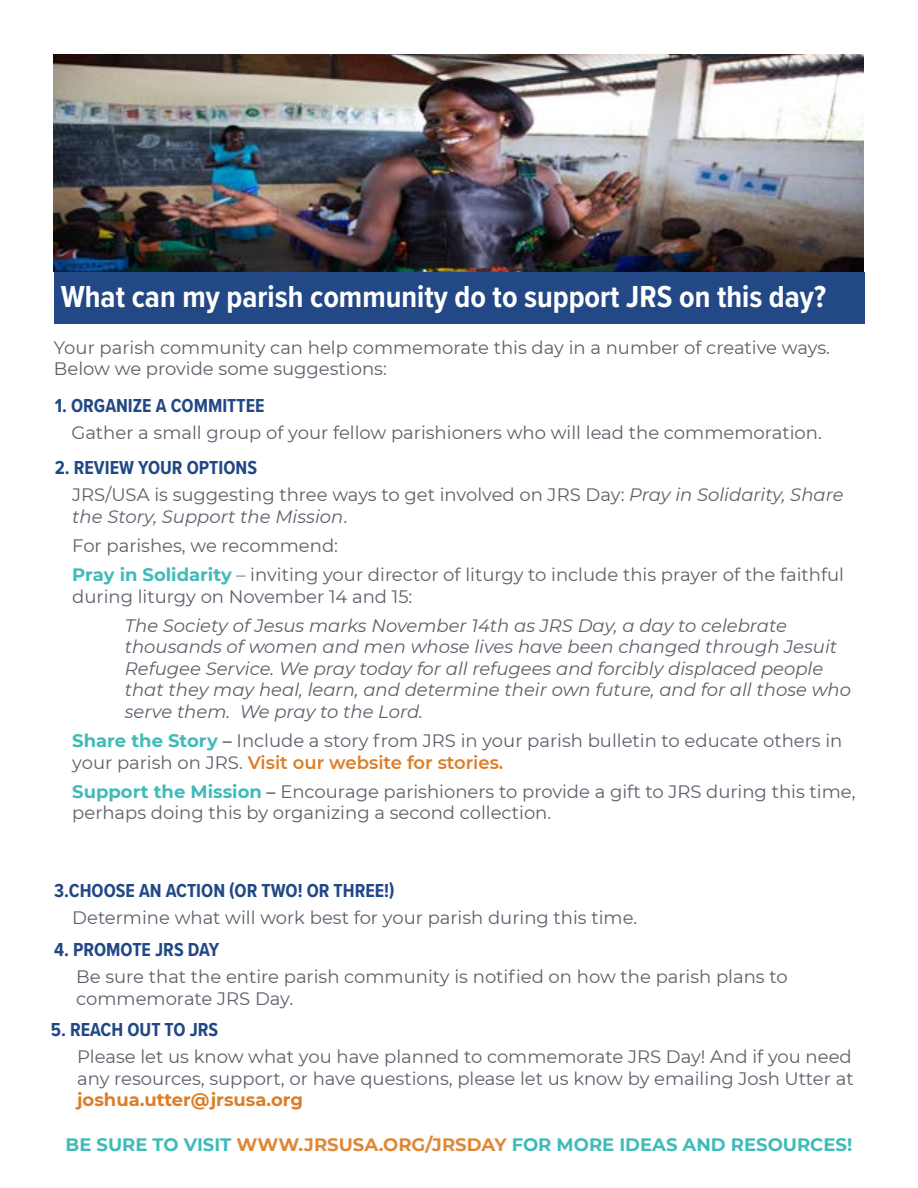
<style>
.page{position:relative;width:918px;height:1188px;background:#fff}
.page>*{position:absolute;margin:0;border:0;box-sizing:border-box;transform-origin:0 0}
.t1{font:700 31.5px "Proxima Nova Cond";color:#fff}
.t2{font:700 19.5px "Proxima Nova Cond";color:#214885}
.t3{font:18px/21.6px "Montserrat";color:#5b616b}
.t4{font:italic 18px/21.6px "Montserrat";color:#5b616b}
.t5{font:700 18px "Montserrat";color:#3fbbb8}
.t6{font:700 18px "Montserrat";color:#db7e27}
.s1{font-style:italic}
.s2{font-weight:700;color:#3fbbb8}
.s3{color:#000}
.s4{font-weight:600;color:#db7e27}
.s5{color:#de8837}
</style>
<div class="page">
<div style="left:54px;top:272px;width:810px;height:51px;background:#224986"></div>
<img style="left:54px;top:54px;width:809px;height:218px">
<h1 class="t1" style="left:61px;top:273px;width:767px">What can my parish community do to support JRS on this day?</h1>
<p class="t3" style="left:54px;top:336px;width:778px">Your parish community can help commemorate this day in a number of creative ways.<br>Below we provide some suggestions:</p>
<p class="t2" style="left:55px;top:392px;width:211px">1. ORGANIZE A COMMITTEE</p>
<p class="t3" style="left:71px;top:421px;width:752px">Gather a small group of your fellow parishioners who will lead the commemoration.</p>
<p class="t2" style="left:55px;top:453px;width:204px">2. REVIEW YOUR OPTIONS</p>
<p class="t3" style="left:72px;top:483px;width:773px">JRS/USA is suggesting three ways to get involved on JRS Day: <span class="s1">Pray in Solidarity, Share the Story, Support the Mission</span>.</p>
<p class="t3" style="left:72px;top:530px;width:773px;line-height:29.1px">For parishes, we recommend:<br><span class="s2">Pray in Solidarity</span> – inviting your director of liturgy to include this prayer of the faithful</p>
<p class="t3" style="left:72px;top:585px;width:342px">during liturgy on November 14 and 15:</p>
<p class="t4" style="left:125px;top:614px;width:728px">The Society of Jesus marks November 14th as JRS Day, a day to celebrate thousands of women and men whose lives have been changed through Jesuit Refugee Service. We pray today for all refugees and forcibly displaced people that they may heal, learn, and determine their own future, and for all those who serve them. We pray to the Lord.</p>
<p class="t3" style="left:72px;top:729px;width:772px"><span class="s2">Share the Story</span> <span class="s3">–</span> Include a story from JRS in your parish bulletin to educate others in your parish on JRS. <span class="s4">Visit our website for stories.</span></p>
<p class="t3" style="left:72px;top:780px;width:785px"><span class="s2">Support the Mission</span> <span class="s3">–</span> Encourage parishioners to provide a gift to JRS during this time, perhaps doing this by organizing a second collection.</p>
<p class="t2" style="left:54px;top:876px;width:342px">3.CHOOSE AN ACTION (OR TWO! OR THREE!)</p>
<p class="t3" style="left:72px;top:906px;width:567px">Determine what will work best for your parish during this time.</p>
<p class="t2" style="left:54px;top:935px;width:167px">4. PROMOTE JRS DAY</p>
<p class="t3" style="left:76px;top:965px;width:713px">Be sure that the entire parish community is notified on how the parish plans to commemorate JRS Day.</p>
<p class="t2" style="left:51px;top:1016px;width:169px">5. REACH OUT TO JRS</p>
<p class="t3" style="left:77px;top:1045px;width:778px">Please let us know what you have planned to commemorate JRS Day! And if you need any resources, support, or have questions, please let us know by emailing Josh Utter at</p>
<p class="t6" style="left:77px;top:1087px;width:228px">joshua.utter@jrsusa.org</p>
<p class="t5" style="left:66px;top:1132px;width:788px">BE SURE TO VISIT <span class="s5">WWW.JRSUSA.ORG/JRSDAY</span> FOR MORE IDEAS AND RESOURCES!</p>
</div>
